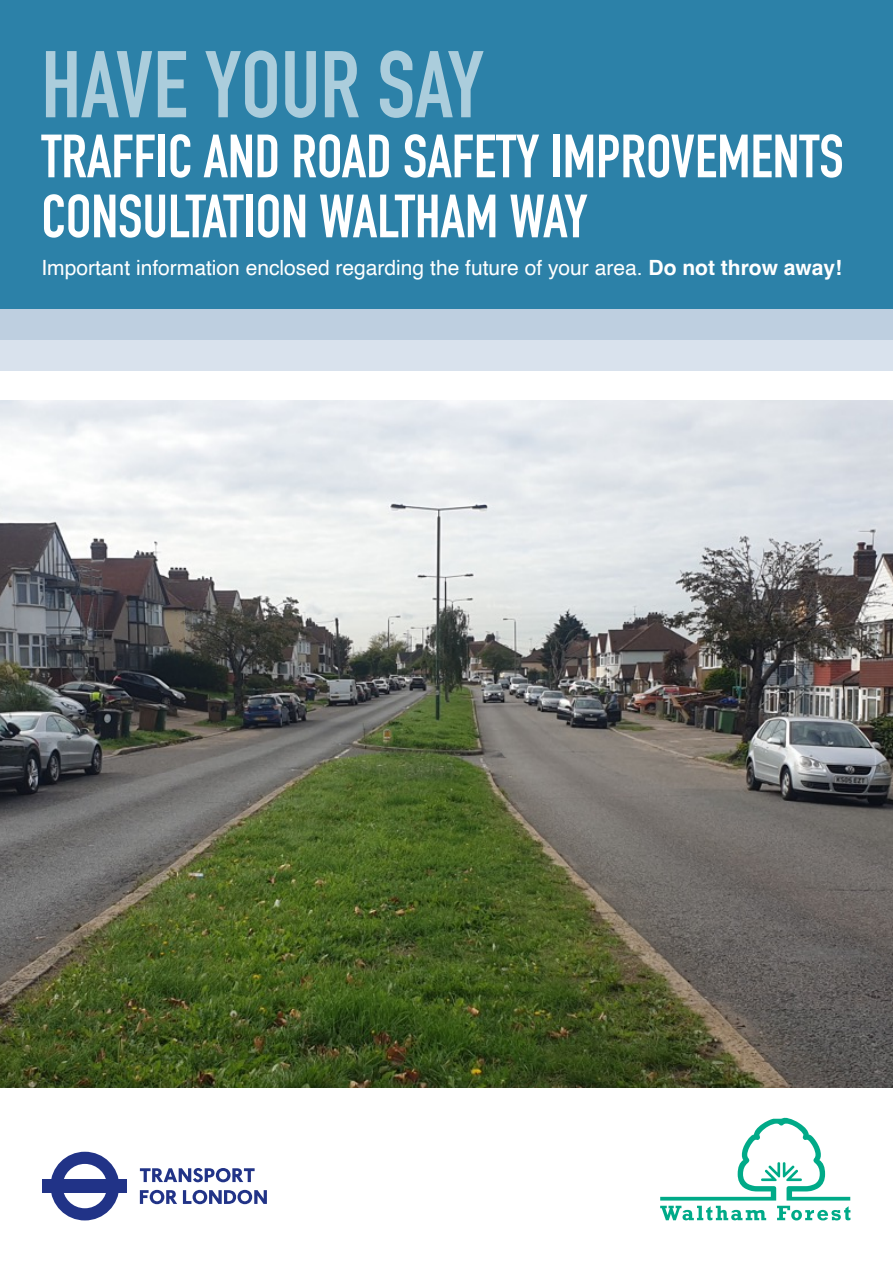
<style>
.page{position:relative;width:893px;height:1263px;background:#fff}
.page>*{position:absolute;margin:0;border:0;box-sizing:border-box;transform-origin:0 0}
.t1{font:700 93px "DIN Condensed";color:#abcddc}
.t2{font:700 60px/60px "DIN Condensed";color:#fff}
.t3{font:21px "Helvetica";color:#fff}
.s1{font-weight:700}
</style>
<div class="page">
<img style="left:0;top:401px;width:893px;height:686px">
<div style="left:0;top:0;width:893px;height:310px;background:#2c81a8"></div>
<div style="left:0;top:340px;width:893px;height:30px;background:#d9e2ed"></div>
<div style="left:0;top:309px;width:893px;height:31px;background:#becfe0"></div>
<svg style="left:660px;top:1117px;width:190px;height:83px"></svg>
<svg style="left:660px;top:1206px;width:106px;height:14px"></svg>
<svg style="left:777px;top:1206px;width:73px;height:14px"></svg>
<svg style="left:51px;top:1152px;width:68px;height:68px"></svg>
<div style="left:43px;top:1179px;width:84px;height:14px;background:#213387"></div>
<svg style="left:140px;top:1168px;width:115px;height:14px"></svg>
<svg style="left:140px;top:1190px;width:37px;height:14px"></svg>
<svg style="left:183px;top:1190px;width:84px;height:14px"></svg>
<p class="t1" style="left:41px;top:22px;width:444px">HAVE YOUR SAY</p>
<p class="t2" style="left:41px;top:126px;width:804px">TRAFFIC AND ROAD SAFETY IMPROVEMENTS<br>CONSULTATION WALTHAM WAY</p>
<p class="t3" style="left:41px;top:252px;width:802px">Important information enclosed regarding the future of your area. <span class="s1">Do not throw away!</span></p>
</div>
